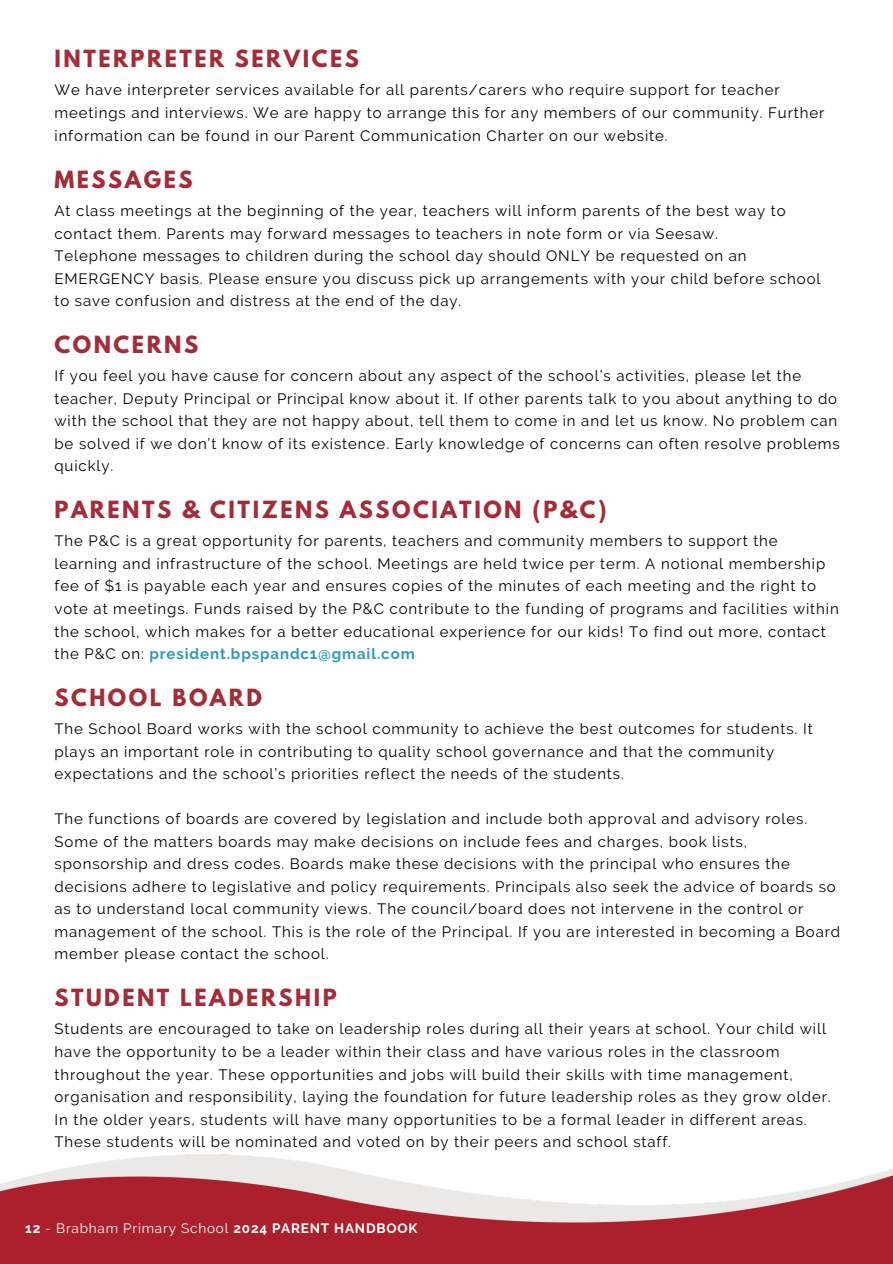
<style>
.page{position:relative;width:893px;height:1264px;background:#fff}
.page>*{position:absolute;margin:0;border:0;box-sizing:border-box;transform-origin:0 0}
.t1{font:700 21px "League Spartan";letter-spacing:.12em;color:#a42c38}
.t2{font:15px/22.5px "Raleway";letter-spacing:.06em;color:#000}
.t3{font:13.5px "Raleway";letter-spacing:.06em;color:#fefffe}
.s1{font-weight:700;color:#319ab8}
.s2{font-weight:700}
</style>
<div class="page">
<img style="left:0;top:1154px;width:892px;height:109px">
<h1 class="t1" style="left:54px;top:48px;width:306px">INTERPRETER SERVICES</h1>
<p class="t2" style="left:54px;top:79px;width:771px">We have interpreter services available for all parents/carers who require support for teacher meetings and interviews. We are happy to arrange this for any members of our community. Further information can be found in our Parent Communication Charter on our website.</p>
<h1 class="t1" style="left:54px;top:169px;width:140px">MESSAGES</h1>
<p class="t2" style="left:54px;top:199px;width:767px">At class meetings at the beginning of the year, teachers will inform parents of the best way to contact them. Parents may forward messages to teachers in note form or via Seesaw.<br>Telephone messages to children during the school day should ONLY be requested on an EMERGENCY basis. Please ensure you discuss pick up arrangements with your child before school to save confusion and distress at the end of the day.</p>
<h1 class="t1" style="left:54px;top:334px;width:145px">CONCERNS</h1>
<p class="t2" style="left:54px;top:365px;width:786px">If you feel you have cause for concern about any aspect of the school’s activities, please let the teacher, Deputy Principal or Principal know about it. If other parents talk to you about anything to do with the school that they are not happy about, tell them to come in and let us know. No problem can be solved if we don’t know of its existence. Early knowledge of concerns can often resolve problems quickly.</p>
<h1 class="t1" style="left:54px;top:499px;width:553px">PARENTS &amp; CITIZENS ASSOCIATION (P&amp;C)</h1>
<p class="t2" style="left:54px;top:530px;width:785px">The P&amp;C is a great opportunity for parents, teachers and community members to support the learning and infrastructure of the school. Meetings are held twice per term. A notional membership fee of $1 is payable each year and ensures copies of the minutes of each meeting and the right to vote at meetings. Funds raised by the P&amp;C contribute to the funding of programs and facilities within the school, which makes for a better educational experience for our kids! To find out more, contact the P&amp;C on: <span class="s1">president.bpspandc1@gmail.com</span></p>
<h1 class="t1" style="left:54px;top:687px;width:209px">SCHOOL BOARD</h1>
<p class="t2" style="left:54px;top:717px;width:759px">The School Board works with the school community to achieve the best outcomes for students. It plays an important role in contributing to quality school governance and that the community expectations and the school’s priorities reflect the needs of the students.</p>
<p class="t2" style="left:54px;top:807px;width:787px">The functions of boards are covered by legislation and include both approval and advisory roles.<br>Some of the matters boards may make decisions on include fees and charges, book lists, sponsorship and dress codes. Boards make these decisions with the principal who ensures the decisions adhere to legislative and policy requirements. Principals also seek the advice of boards so as to understand local community views. The council/board does not intervene in the control or management of the school. This is the role of the Principal. If you are interested in becoming a Board member please contact the school.</p>
<h1 class="t1" style="left:54px;top:987px;width:284px">STUDENT LEADERSHIP</h1>
<p class="t2" style="left:54px;top:1017px;width:777px">Students are encouraged to take on leadership roles during all their years at school. Your child will have the opportunity to be a leader within their class and have various roles in the classroom throughout the year. These opportunities and jobs will build their skills with time management, organisation and responsibility, laying the foundation for future leadership roles as they grow older.<br>In the older years, students will have many opportunities to be a formal leader in different areas.<br>These students will be nominated and voted on by their peers and school staff.</p>
<p class="t3" style="left:25px;top:1220px;width:394px"><span class="s2">12</span> - Brabham Primary School <span class="s2">2024 PARENT HANDBOOK</span></p>
</div>
